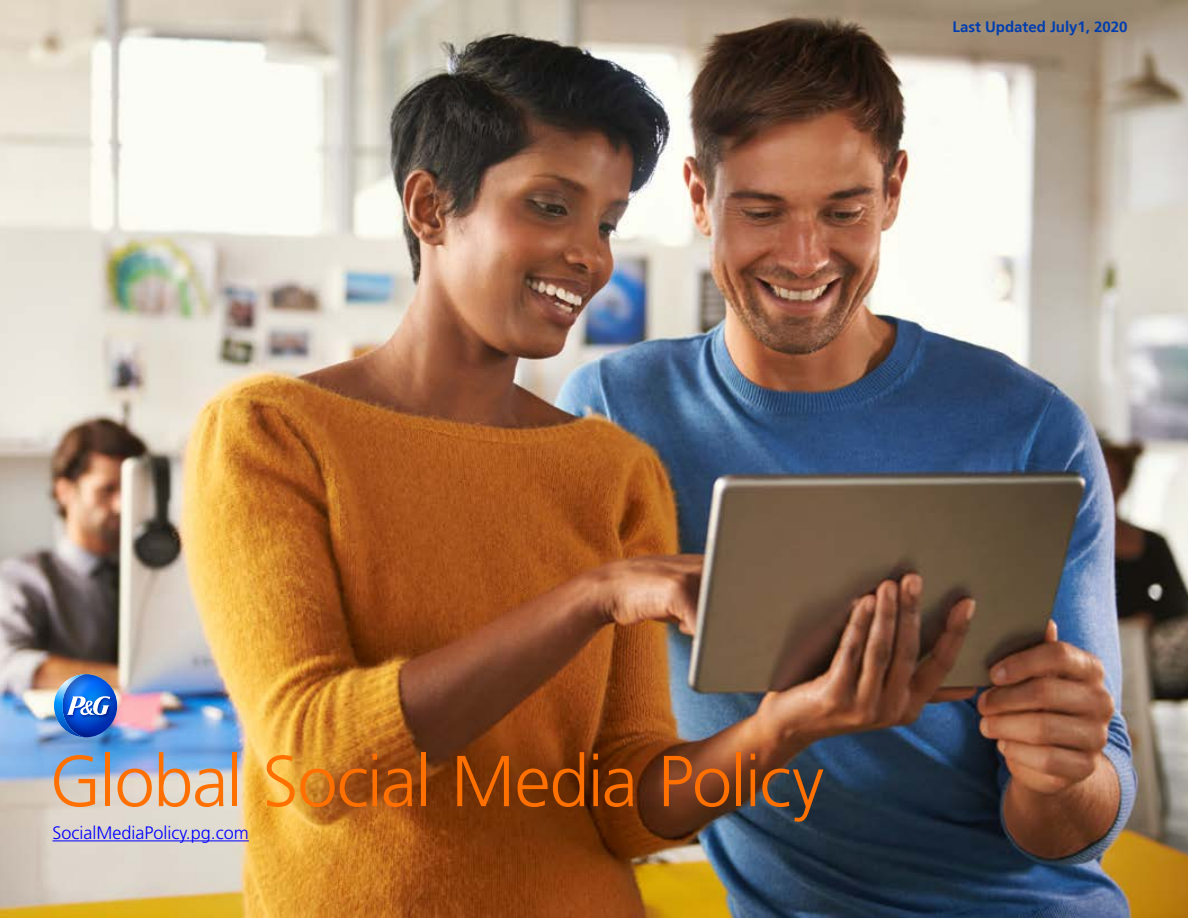
<style>
.page{position:relative;width:1188px;height:918px;background:#fff}
.page>*{position:absolute;margin:0;border:0;box-sizing:border-box;transform-origin:0 0}
.t1{font:300 72px "Frutiger";letter-spacing:-.02em;color:#ff7000}
.t2{font:300 18px "Frutiger";color:#00f}
.t3{font:700 15px "Frutiger 65";color:#003daf}
.s1{font-family:"Frutiger 45";font-weight:300}
</style>
<div class="page">
<img style="left:0;top:0;width:1188px;height:918px">
<hr style="left:52px;top:841px;width:197px;height:1px;background:#00f">
<img style="left:54px;top:674px;width:63px;height:63px">
<p class="t3" style="left:953px;top:18px;width:177px">Last Updated <span class="s1">July1</span>, 2020</p>
<h1 class="t1" style="left:50px;top:741px;width:776px">Global Social Media Policy</h1>
<p class="t2" style="left:52px;top:822px;width:198px">SocialMediaPolicy.pg.com</p>
</div>
